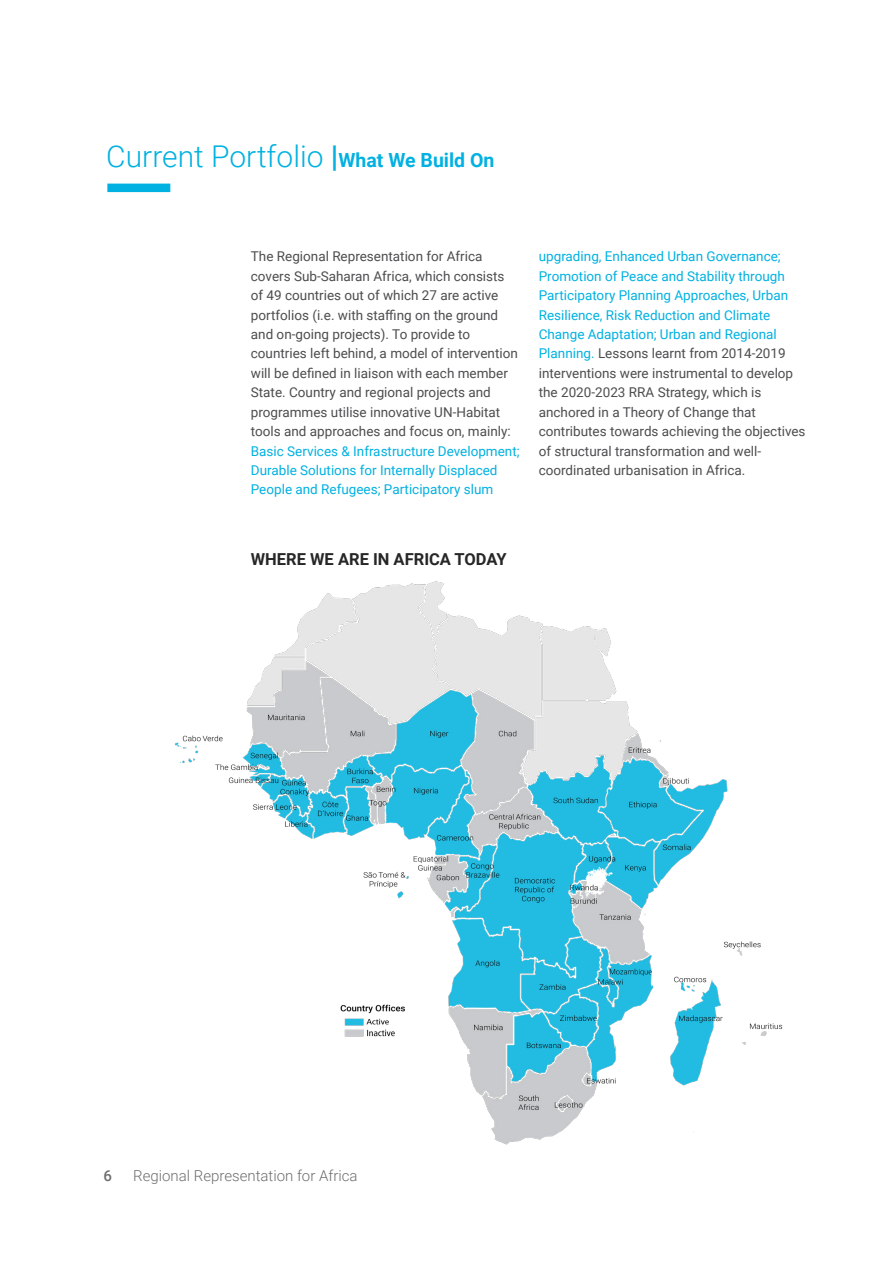
<style>
.page{position:relative;width:893px;height:1263px;background:#fff}
.page>*{position:absolute;margin:0;border:0;box-sizing:border-box;transform-origin:0 0}
.HEAD{font:300 30px "Roboto";color:#00b1e1}
.Sub_Head{font:700 16.5px "Roboto";color:#262626}
.t1{font:300 15px "Roboto";color:#6e6e6e}
.t2{font:500 15px "Roboto";color:#6e6e6e}
.Body_Text{font:13.5px/19.5px "Roboto";color:#4d4d4f}
.s1{font-weight:700}
.s2{font-weight:700;font-size:19.5px}
.s3{color:#00b1e1}
</style>
<div class="page">
<div style="left:107px;top:184px;width:63px;height:8px;background:#00b1e1"></div>
<img style="left:174px;top:581px;width:609px;height:564px">
<p class="HEAD" style="left:106px;top:135px;width:390px">Current Portfolio <span class="s1">|</span><span class="s2">What We Build On</span></p>
<p class="Body_Text" style="left:251px;top:246px;width:270px">The Regional Representation for Africa covers Sub-Saharan Africa, which consists of 49 countries out of which 27 are active portfolios (i.e. with staffing on the ground and on-going projects). To provide to countries left behind, a model of intervention will be defined in liaison with each member State. Country and regional projects and programmes utilise innovative UN-Habitat tools and approaches and focus on, mainly:<br><span class="s3">Basic Services &amp; Infrastructure Development; Durable Solutions for Internally Displaced People and Refugees; Participatory slum</span></p>
<p class="Body_Text" style="left:539px;top:246px;width:268px"><span class="s3">upgrading, Enhanced Urban Governance; Promotion of Peace and Stability through Participatory Planning Approaches, Urban Resilience, Risk Reduction and Climate Change Adaptation; Urban and Regional Planning.</span> Lessons learnt from 2014-2019 interventions were instrumental to develop the 2020-2023 RRA Strategy, which is anchored in a Theory of Change that contributes towards achieving the objectives of structural transformation and well&shy;coordinated urbanisation in Africa.</p>
<p class="Sub_Head" style="left:251px;top:548px;width:257px">WHERE WE ARE IN AFRICA TODAY</p>
<p class="t2" style="left:103px;top:1165px;width:10px">6</p>
<p class="t1" style="left:133px;top:1165px;width:226px">Regional Representation for Africa</p>
</div>
